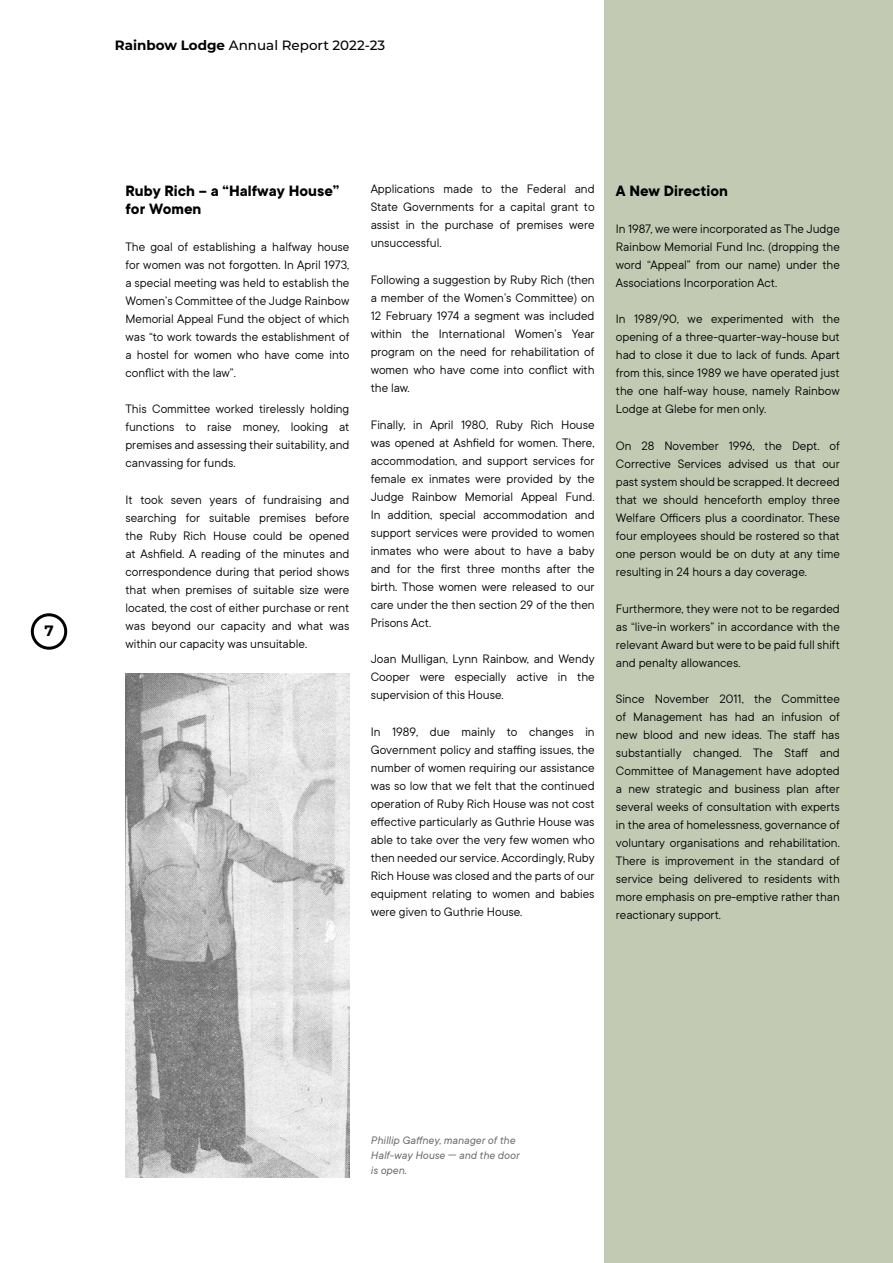
<style>
.page{position:relative;width:893px;height:1263px;background:#fff}
.page>*{position:absolute;margin:0;border:0;box-sizing:border-box;transform-origin:0 0}
.t1{font:700 16.5px/18px "TT Commons";color:#000}
.t2{font:700 15px "Montserrat";color:#000}
.t3{font:13.5px/18px "TT Commons";color:#000;text-align:justify}
.t4{font:500 13.5px "Montserrat";color:#000}
.t5{font:italic 12px/15px "TT Commons";color:#6d6e71}
.s1{font-weight:700}
</style>
<div class="page">
<div style="left:605px;top:0;width:288px;height:1263px;background:#c3cab4"></div>
<div style="left:31px;top:613px;width:36px;height:37px;border:3px solid #000;border-radius:50%"></div>
<img style="left:125px;top:673px;width:224px;height:505px">
<p class="t2" style="left:44px;top:620px;width:11px">7</p>
<p class="t4" style="left:115px;top:36px;width:272px"><span class="s1">Rainbow Lodge</span> Annual Report 2022-23</p>
<p class="t1" style="left:125px;top:181px;width:215px">Ruby Rich – a “Halfway House” for Women</p>
<p class="t3" style="left:125px;top:237px;width:225px">The goal of establishing a halfway house for women was not forgotten. In April 1973, a special meeting was held to establish the Women’s Committee of the Judge Rainbow Memorial Appeal Fund the object of which was “to work towards the establishment of a hostel for women who have come into conflict with the law”.</p>
<p class="t3" style="left:125px;top:399px;width:225px">This Committee worked tirelessly holding functions to raise money, looking at premises and assessing their suitability, and canvassing for funds.</p>
<p class="t3" style="left:125px;top:490px;width:225px">It took seven years of fundraising and searching for suitable premises before the Ruby Rich House could be opened at Ashfield. A reading of the minutes and correspondence during that period shows that when premises of suitable size were located, the cost of either purchase or rent was beyond our capacity and what was within our capacity was unsuitable.</p>
<p class="t3" style="left:371px;top:180px;width:225px">Applications made to the Federal and State Governments for a capital grant to assist in the purchase of premises were unsuccessful.</p>
<p class="t3" style="left:371px;top:270px;width:225px">Following a suggestion by Ruby Rich (then a member of the Women’s Committee) on 12 February 1974 a segment was included within the International Women’s Year program on the need for rehabilitation of women who have come into conflict with the law.</p>
<p class="t3" style="left:371px;top:415px;width:225px">Finally, in April 1980, Ruby Rich House was opened at Ashfield for women. There, accommodation, and support services for female ex inmates were provided by the Judge Rainbow Memorial Appeal Fund.<br>In addition, special accommodation and support services were provided to women inmates who were about to have a baby and for the first three months after the birth. Those women were released to our care under the then section 29 of the then Prisons Act.</p>
<p class="t3" style="left:371px;top:650px;width:225px">Joan Mulligan, Lynn Rainbow, and Wendy Cooper were especially active in the supervision of this House.</p>
<p class="t3" style="left:371px;top:722px;width:225px">In 1989, due mainly to changes in Government policy and staffing issues, the number of women requiring our assistance was so low that we felt that the continued operation of Ruby Rich House was not cost effective particularly as Guthrie House was able to take over the very few women who then needed our service. Accordingly, Ruby Rich House was closed and the parts of our equipment relating to women and babies were given to Guthrie House.</p>
<p class="t1" style="left:616px;top:181px;width:114px">A New Direction</p>
<p class="t3" style="left:616px;top:219px;width:225px">In 1987, we were incorporated as The Judge Rainbow Memorial Fund Inc. (dropping the word “Appeal” from our name) under the Associations Incorporation Act.</p>
<p class="t3" style="left:616px;top:309px;width:225px">In 1989/90, we experimented with the opening of a three-quarter-way-house but had to close it due to lack of funds. Apart from this, since 1989 we have operated just the one half-way house, namely Rainbow Lodge at Glebe for men only.</p>
<p class="t3" style="left:616px;top:436px;width:225px">On 28 November 1996, the Dept. of Corrective Services advised us that our past system should be scrapped. It decreed that we should henceforth employ three Welfare Officers plus a coordinator. These four employees should be rostered so that one person would be on duty at any time resulting in 24 hours a day coverage.</p>
<p class="t3" style="left:616px;top:599px;width:225px">Furthermore, they were not to be regarded as “live-in workers” in accordance with the relevant Award but were to be paid full shift and penalty allowances.</p>
<p class="t3" style="left:616px;top:690px;width:225px">Since November 2011, the Committee of Management has had an infusion of new blood and new ideas. The staff has substantially changed. The Staff and Committee of Management have adopted a new strategic and business plan after several weeks of consultation with experts in the area of homelessness, governance of voluntary organisations and rehabilitation.<br>There is improvement in the standard of service being delivered to residents with more emphasis on pre-emptive rather than reactionary support.</p>
<p class="t5" style="left:371px;top:1132px;width:150px">Phillip Gaffney, manager of the<br>Half-way House — and the door is open.</p>
</div>
